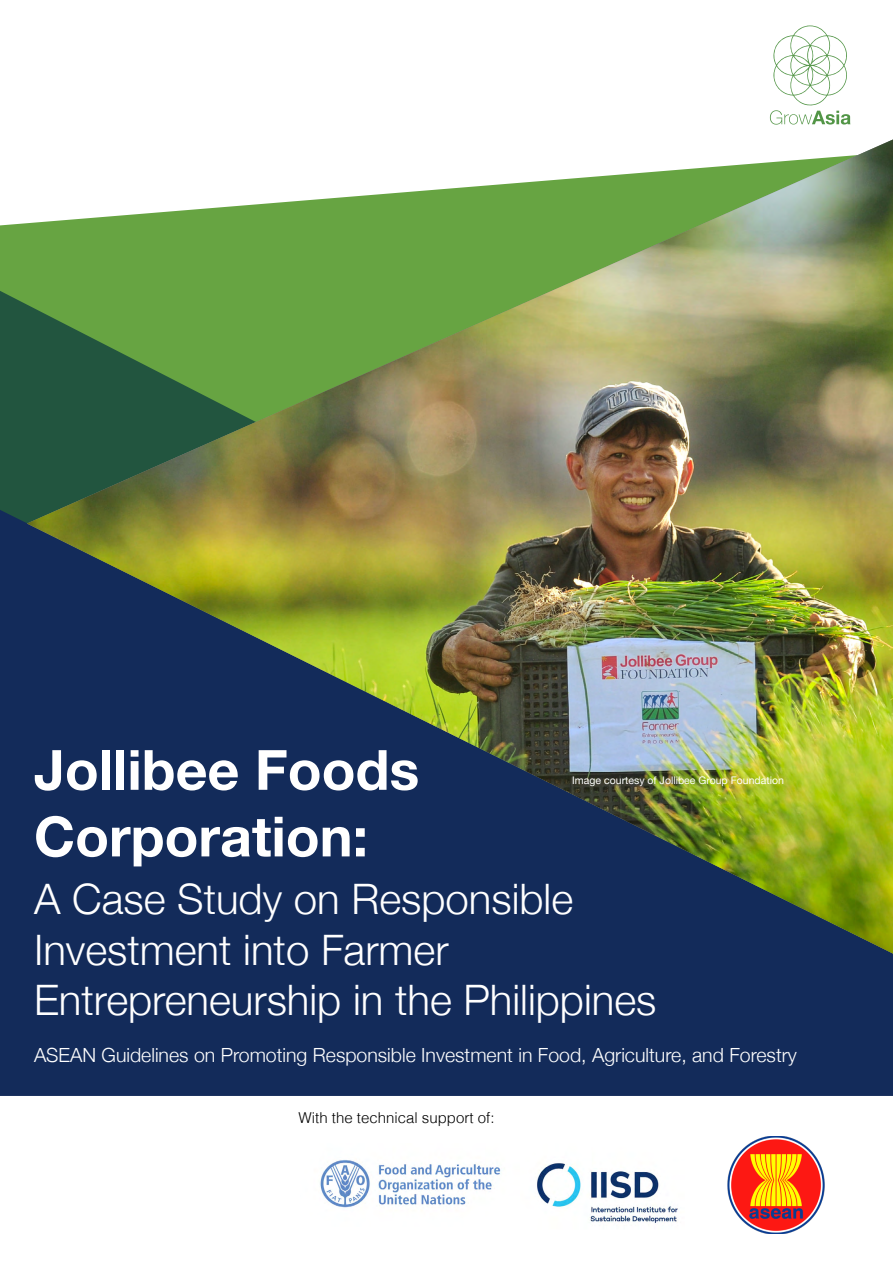
<style>
.page{position:relative;width:893px;height:1263px;background:#fff}
.page>*{position:absolute;margin:0;border:0;box-sizing:border-box;transform-origin:0 0}
.t1{font:700 55.5px/66.6px "Helvetica Neue";color:#fff}
.t2{font:300 42px/50.4px "Helvetica Neue";color:#fff}
.t3{font:300 19.5px "Helvetica Neue";color:#fff}
.t4{font:300 15px "Helvetica";color:#000}
.t5{font:10.5px "Helvetica Neue";color:#fff}
</style>
<div class="page">
<svg style="left:770px;top:25px;width:80px;height:100px"></svg>
<div style="left:0;top:953px;width:893px;height:143px;background:#132b5a"></div>
<svg style="left:0;top:223px;width:27px;height:305px;background:#326741"></svg>
<img style="left:27px;top:139px;width:866px;height:815px">
<img style="left:537px;top:1163px;width:141px;height:60px">
<img style="left:320px;top:1160px;width:181px;height:48px">
<img style="left:728px;top:1136px;width:96px;height:98px">
<h1 class="t1" style="left:34px;top:738px;width:387px">Jollibee Foods<br>Corporation:</h1>
<h2 class="t2" style="left:34px;top:871px;width:624px">A Case Study on Responsible<br>Investment into Farmer<br>Entrepreneurship in the Philippines</h2>
<p class="t3" style="left:34px;top:1039px;width:764px">ASEAN Guidelines on Promoting Responsible Investment in Food, Agriculture, and Forestry</p>
<p class="t5" style="left:572px;top:773px;width:213px">Image courtesy of Jollibee Group Foundation</p>
<p class="t4" style="left:299px;top:1105px;width:197px">With the technical support of:</p>
</div>
